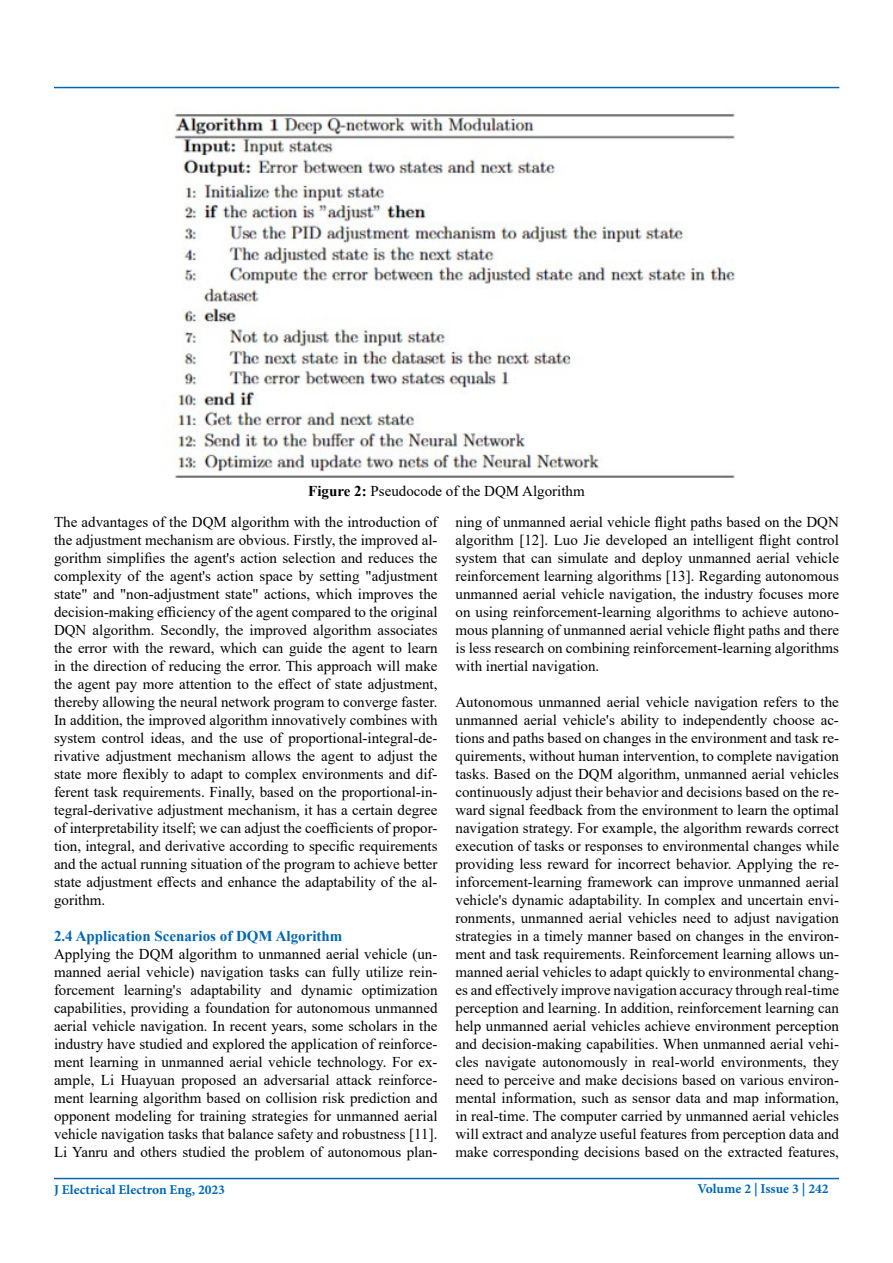
<style>
.page{position:relative;width:893px;height:1263px;background:#fff}
.page>*{position:absolute;margin:0;border:0;box-sizing:border-box;transform-origin:0 0}
.t1{font:15px/18px "Times New Roman";color:#000;text-align:justify}
.t2{font:700 15px "Times New Roman";color:#0066b3}
.t3{font:700 13.5px "Minion Pro";color:#0066b3}
.s1{font-weight:700}
</style>
<div class="page">
<hr style="left:54px;top:1178px;width:785px;height:1px;background:#0066b3">
<hr style="left:54px;top:87px;width:785px;height:1px;background:#0066b3">
<img style="left:174px;top:114px;width:562px;height:364px">
<p class="t1" style="left:54px;top:475px;width:532px;line-height:31px;text-indent:254px"><span class="s1">Figure 2:</span> Pseudocode of the DQM Algorithm<br>The advantages of the DQM algorithm with the introduction of</p>
<p class="t1" style="left:54px;top:531px;width:385px">the adjustment mechanism are obvious. Firstly, the improved al&shy;gorithm simplifies the agent's action selection and reduces the complexity of the agent's action space by setting "adjustment state" and "non-adjustment state" actions, which improves the decision-making efficiency of the agent compared to the original DQN algorithm. Secondly, the improved algorithm associates the error with the reward, which can guide the agent to learn in the direction of reducing the error. This approach will make the agent pay more attention to the effect of state adjustment, thereby allowing the neural network program to converge faster.<br>In addition, the improved algorithm innovatively combines with system control ideas, and the use of proportional-integral-de&shy;rivative adjustment mechanism allows the agent to adjust the state more flexibly to adapt to complex environments and dif&shy;ferent task requirements. Finally, based on the proportional-in&shy;tegral-derivative adjustment mechanism, it has a certain degree of interpretability itself; we can adjust the coefficients of propor&shy;tion, integral, and derivative according to specific requirements and the actual running situation of the program to achieve better state adjustment effects and enhance the adaptability of the al&shy;gorithm.</p>
<p class="t2" style="left:54px;top:925px;width:290px">2.4 Application Scenarios of DQM Algorithm</p>
<p class="t1" style="left:54px;top:945px;width:385px">Applying the DQM algorithm to unmanned aerial vehicle (un&shy;manned aerial vehicle) navigation tasks can fully utilize rein&shy;forcement learning's adaptability and dynamic optimization capabilities, providing a foundation for autonomous unmanned aerial vehicle navigation. In recent years, some scholars in the industry have studied and explored the application of reinforce&shy;ment learning in unmanned aerial vehicle technology. For ex&shy;ample, Li Huayuan proposed an adversarial attack reinforce&shy;ment learning algorithm based on collision risk prediction and opponent modeling for training strategies for unmanned aerial vehicle navigation tasks that balance safety and robustness [11].<br>Li Yanru and others studied the problem of autonomous plan-</p>
<p class="t1" style="left:455px;top:513px;width:385px">ning of unmanned aerial vehicle flight paths based on the DQN algorithm [12]. Luo Jie developed an intelligent flight control system that can simulate and deploy unmanned aerial vehicle reinforcement learning algorithms [13]. Regarding autonomous unmanned aerial vehicle navigation, the industry focuses more on using reinforcement-learning algorithms to achieve autono&shy;mous planning of unmanned aerial vehicle flight paths and there is less research on combining reinforcement-learning algorithms with inertial navigation.</p>
<p class="t1" style="left:455px;top:693px;width:385px">Autonomous unmanned aerial vehicle navigation refers to the unmanned aerial vehicle's ability to independently choose ac&shy;tions and paths based on changes in the environment and task re&shy;quirements, without human intervention, to complete navigation tasks. Based on the DQM algorithm, unmanned aerial vehicles continuously adjust their behavior and decisions based on the re&shy;ward signal feedback from the environment to learn the optimal navigation strategy. For example, the algorithm rewards correct execution of tasks or responses to environmental changes while providing less reward for incorrect behavior. Applying the re&shy;inforcement-learning framework can improve unmanned aerial vehicle's dynamic adaptability. In complex and uncertain envi&shy;ronments, unmanned aerial vehicles need to adjust navigation strategies in a timely manner based on changes in the environ&shy;ment and task requirements. Reinforcement learning allows un&shy;manned aerial vehicles to adapt quickly to environmental chang&shy;es and effectively improve navigation accuracy through real-time perception and learning. In addition, reinforcement learning can help unmanned aerial vehicles achieve environment perception and decision-making capabilities. When unmanned aerial vehi&shy;cles navigate autonomously in real-world environments, they need to perceive and make decisions based on various environ&shy;mental information, such as sensor data and map information, in real-time. The computer carried by unmanned aerial vehicles will extract and analyze useful features from perception data and make corresponding decisions based on the extracted features,</p>
<p class="t3" style="left:54px;top:1180px;width:173px">J Electrical Electron Eng, 2023</p>
<p class="t3" style="left:697px;top:1179px;width:133px">Volume 2 | Issue 3 | 242</p>
</div>
